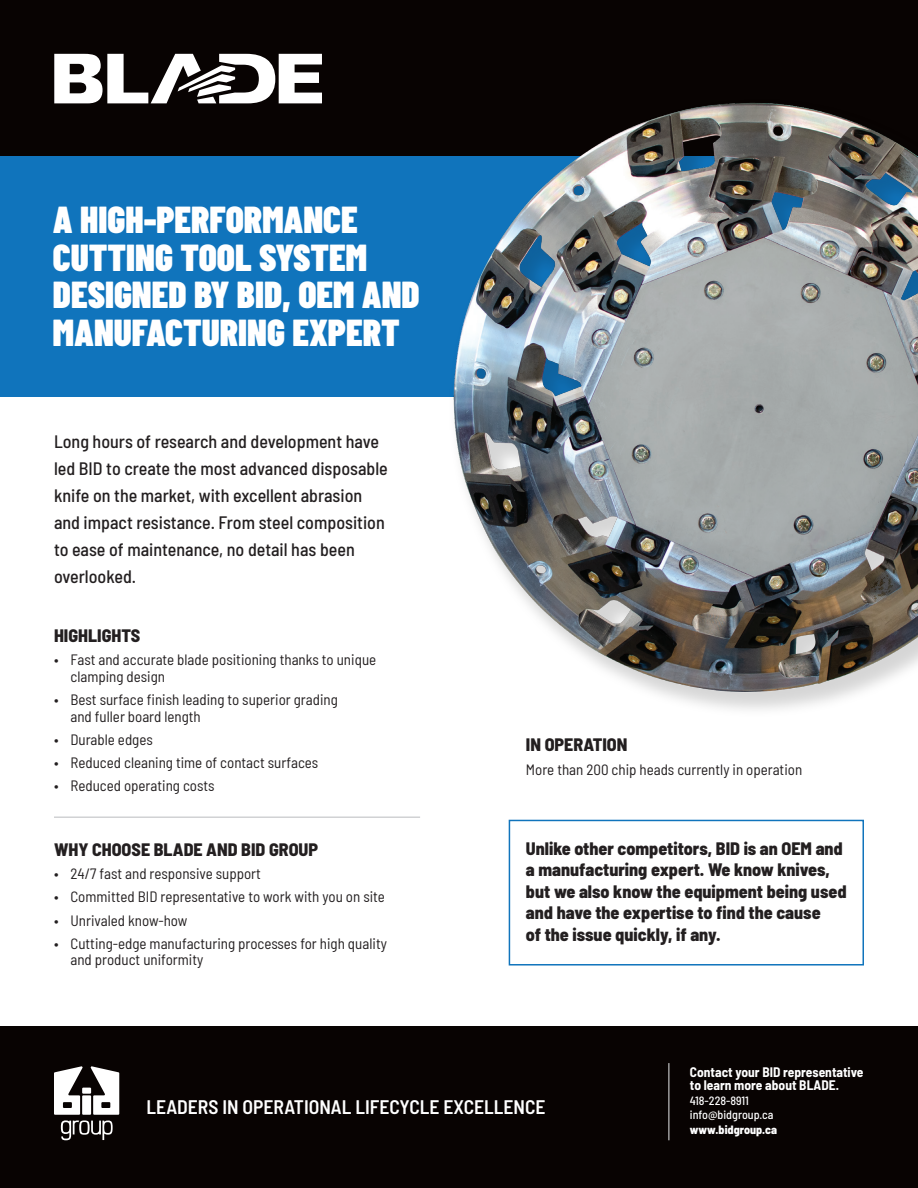
<style>
.page{position:relative;width:918px;height:1188px;background:#fff}
.page>*{position:absolute;margin:0;border:0;box-sizing:border-box;transform-origin:0 0}
.t1{font:900 37.5px/37.5px "Barlow Condensed";color:#fff}
.t2{font:600 semi-condensed 19.65px "Barlow";color:#fff}
.t3{font:800 semi-condensed 18px/21.6px "Barlow";color:#231f20}
.t4{font:500 semi-condensed 18px/27px "Barlow";color:#231f20}
.t5{font:semi-condensed 15px/16.5px "Barlow";color:#231f20}
.t6{font:700 semi-condensed 13.5px/13.5px "Barlow";color:#fff}
.t7{font:500 semi-condensed 12px/14.4px "Barlow";color:#fff}
.t8{font:800 semi-condensed 12px "Barlow";color:#fff}
</style>
<div class="page">
<div style="left:0;top:156px;width:918px;height:241px;background:#1074bc"></div>
<div style="left:0;top:0;width:918px;height:156px;background:#080302"></div>
<svg style="left:54px;top:54px;width:268px;height:49px"></svg>
<div style="left:0;top:1026px;width:918px;height:162px;background:#080302"></div>
<img style="left:453px;top:103px;width:465px;height:607px">
<hr style="left:54px;top:816px;width:366px;height:2px;background:#d1d2d4">
<div style="left:509px;top:820px;width:355px;height:146px;border:2px solid #1074bc"></div>
<svg style="left:54px;top:1066px;width:65px;height:74px"></svg>
<hr style="left:669px;top:1063px;width:1px;height:77px;background:#e6e7e9">
<h1 class="t1" style="left:53px;top:200px;width:368px">A HIGH-PERFORMANCE<br>CUTTING TOOL SYSTEM<br>DESIGNED BY BID, OEM AND<br>MANUFACTURING EXPERT</h1>
<p class="t4" style="left:54px;top:426px;width:335px">Long hours of research and development have led BID to create the most advanced disposable knife on the market, with excellent abrasion and impact resistance. From steel composition to ease of maintenance, no detail has been overlooked.</p>
<p class="t3" style="left:54px;top:624px;width:88px">HIGHLIGHTS</p>
<p class="t5" style="left:70px;top:651px;width:307px;text-indent:-16px">• Fast and accurate blade positioning thanks to unique clamping design</p>
<p class="t5" style="left:70px;top:690px;width:269px;text-indent:-16px">• Best surface finish leading to superior grading and fuller board length</p>
<p class="t5" style="left:54px;top:730px;width:100px">• Durable edges</p>
<p class="t5" style="left:54px;top:753px;width:266px">• Reduced cleaning time of contact surfaces</p>
<p class="t5" style="left:54px;top:777px;width:162px">• Reduced operating costs</p>
<p class="t3" style="left:54px;top:837px;width:266px">WHY CHOOSE BLADE AND BID GROUP</p>
<p class="t5" style="left:54px;top:864px;width:208px">• 24/7 fast and responsive support</p>
<p class="t5" style="left:54px;top:888px;width:332px">• Committed BID representative to work with you on site</p>
<p class="t5" style="left:54px;top:911px;width:135px">• Unrivaled know-how</p>
<p class="t5" style="left:70px;top:934px;width:318px;text-indent:-16px">• Cutting-edge manufacturing processes for high quality and product uniformity</p>
<p class="t3" style="left:526px;top:733px;width:103px">IN OPERATION</p>
<p class="t5" style="left:526px;top:760px;width:278px">More than 200 chip heads currently in operation</p>
<p class="t3" style="left:526px;top:836px;width:322px">Unlike other competitors, BID is an OEM and a manufacturing expert. We know knives, but we also know the equipment being used and have the expertise to find the cause<br>of the issue quickly, if any.</p>
<h2 class="t2" style="left:146px;top:1093px;width:401px">LEADERS IN OPERATIONAL LIFECYCLE EXCELLENCE</h2>
<p class="t6" style="left:690px;top:1064px;width:175px">Contact your BID representative to learn more about BLADE.</p>
<p class="t7" style="left:690px;top:1092px;width:85px">418-228-8911 info@bidgroup.ca</p>
<p class="t8" style="left:690px;top:1121px;width:89px">www.bidgroup.ca</p>
</div>
